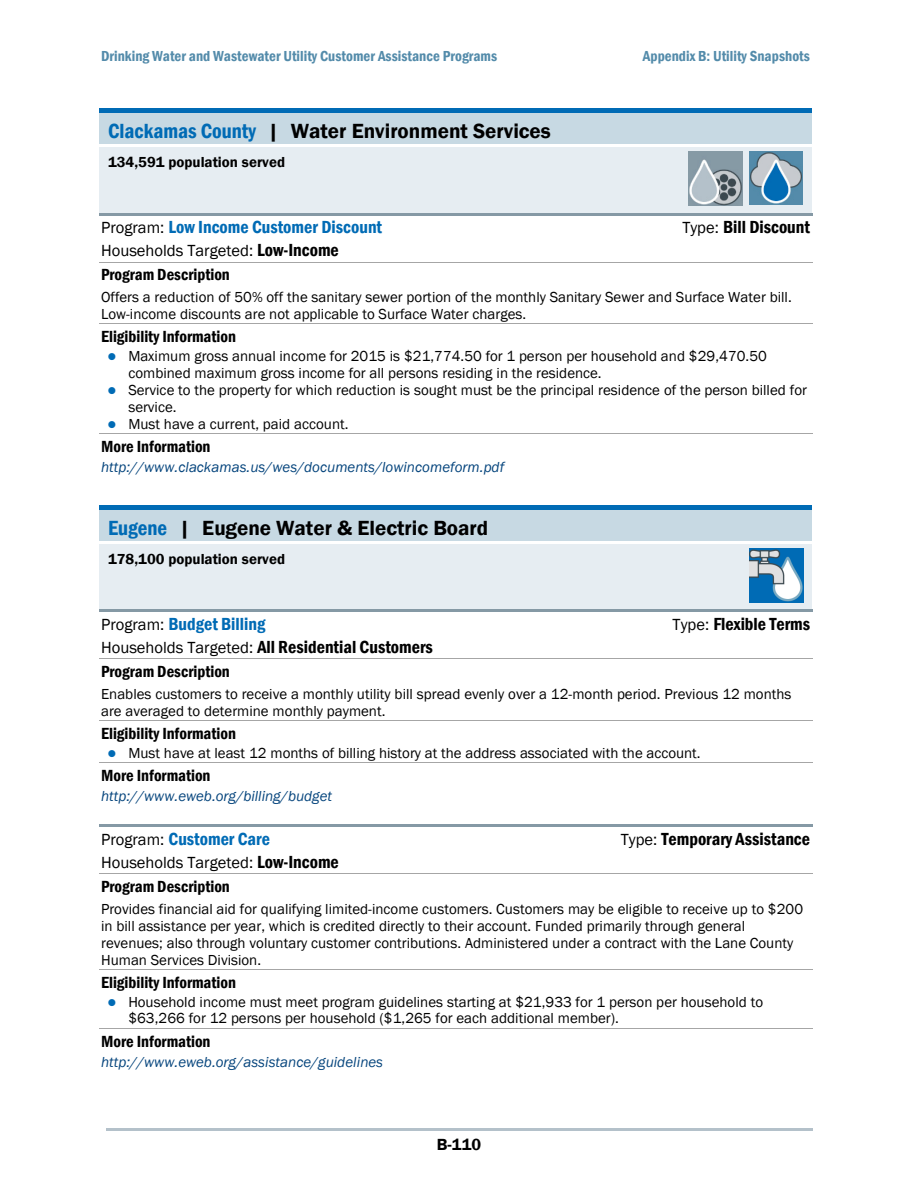
<style>
.page{position:relative;width:918px;height:1188px;background:#fff}
.page>*{position:absolute;margin:0;border:0;box-sizing:border-box;transform-origin:0 0}
.t1{font:600 21px "Franklin Gothic";color:#000}
.t2{font:600 condensed 18px "Franklin Gothic";color:#000}
.t3{font:600 condensed 18px "Franklin Gothic";color:#006bb5}
.t4{font:600 condensed 16.5px "Franklin Gothic";color:#000}
.t5{font:16.5px "Franklin Gothic";color:#000}
.t6{font:600 16.5px "Franklin Gothic";color:#000}
.t7{font:15px/17px "Franklin Gothic";color:#000}
.t8{font:italic 15px "Franklin Gothic";color:#06457d}
.t9{font:600 condensed 15px "Franklin Gothic";letter-spacing:.005em;color:#538baa}
.t10{font:600 15px "Franklin Gothic";color:#000}
.s1{font-stretch:condensed;color:#006bb5}
.s2{font-weight:400;font-stretch:normal;font-size:16.5px;color:#000}
.s3{font-weight:400;font-stretch:normal;font-size:16.5px}
.s4{font-weight:600;font-stretch:condensed;font-size:18px}
.s5{color:#006bb5}
</style>
<div class="page">
<hr style="left:106px;top:1129px;width:706px;height:2px;background:#b4c1ca">
<div style="left:99px;top:112px;width:713px;height:32px;background:#c7d9e3"></div>
<hr style="left:99px;top:108px;width:713px;height:4px;background:#006bb5">
<div style="left:99px;top:147px;width:713px;height:66px;background:#e6edf2"></div>
<img style="left:688px;top:152px;width:54px;height:54px">
<img style="left:749px;top:152px;width:53px;height:53px">
<hr style="left:99px;top:213px;width:713px;height:2px;background:#8599a5">
<hr style="left:99px;top:262px;width:713px;height:1px;background:#a6a6a6">
<hr style="left:99px;top:323px;width:713px;height:1px;background:#a6a6a6">
<hr style="left:99px;top:433px;width:713px;height:1px;background:#a6a6a6">
<div style="left:99px;top:509px;width:713px;height:32px;background:#c7d9e3"></div>
<hr style="left:99px;top:505px;width:713px;height:4px;background:#006bb5">
<div style="left:99px;top:544px;width:713px;height:66px;background:#e6edf2"></div>
<img style="left:749px;top:549px;width:54px;height:54px">
<hr style="left:99px;top:610px;width:713px;height:2px;background:#8599a5">
<hr style="left:99px;top:659px;width:713px;height:1px;background:#a6a6a6">
<hr style="left:99px;top:720px;width:713px;height:1px;background:#a6a6a6">
<hr style="left:99px;top:762px;width:713px;height:1px;background:#a6a6a6">
<hr style="left:99px;top:825px;width:713px;height:2px;background:#8599a5">
<hr style="left:99px;top:874px;width:713px;height:1px;background:#a6a6a6">
<hr style="left:99px;top:969px;width:713px;height:1px;background:#a6a6a6">
<hr style="left:99px;top:1028px;width:713px;height:1px;background:#a6a6a6">
<p class="t9" style="left:101px;top:46px;width:398px">Drinking Water and Wastewater Utility Customer Assistance Programs</p>
<p class="t9" style="left:643px;top:46px;width:168px">Appendix B: Utility Snapshots</p>
<h2 class="t1" style="left:108px;top:118px;width:444px"><span class="s1">Clackamas County</span> | Water Environment Services</h2>
<p class="t10" style="left:108px;top:153px;width:179px">134,591 population served</p>
<h3 class="t3" style="left:101px;top:215px;width:282px"><span class="s2">Program:</span> Low Income Customer Discount</h3>
<h3 class="t2" style="left:682px;top:215px;width:129px"><span class="s3">Type:</span> Bill Discount</h3>
<h3 class="t5" style="left:101px;top:240px;width:239px">Households Targeted: <span class="s4">Low-Income</span></h3>
<h4 class="t4" style="left:101px;top:264px;width:130px">Program Description</h4>
<p class="t7" style="left:101px;top:289px;width:692px">Offers a reduction of 50% off the sanitary sewer portion of the monthly Sanitary Sewer and Surface Water bill.<br>Low-income discounts are not applicable to Surface Water charges.</p>
<h4 class="t4" style="left:101px;top:326px;width:136px">Eligibility Information</h4>
<p class="t7" style="left:128px;top:348px;width:640px;text-indent:-21px"><span class="s5">●</span> Maximum gross annual income for 2015 is $21,774.50 for 1 person per household and $29,470.50 combined maximum gross income for all persons residing in the residence.</p>
<p class="t7" style="left:128px;top:382px;width:680px;text-indent:-21px"><span class="s5">●</span> Service to the property for which reduction is sought must be the principal residence of the person billed for service.</p>
<p class="t7" style="left:108px;top:416px;width:242px"><span class="s5">●</span> Must have a current, paid account.</p>
<h4 class="t4" style="left:101px;top:435px;width:111px">More Information</h4>
<p class="t8" style="left:101px;top:458px;width:405px">http://www.clackamas.us/wes/documents/lowincomeform.pdf</p>
<h2 class="t1" style="left:108px;top:515px;width:382px"><span class="s1">Eugene</span> | Eugene Water &amp; Electric Board</h2>
<p class="t10" style="left:108px;top:550px;width:179px">178,100 population served</p>
<h3 class="t3" style="left:101px;top:612px;width:166px"><span class="s2">Program:</span> Budget Billing</h3>
<h3 class="t2" style="left:673px;top:612px;width:139px"><span class="s3">Type:</span> Flexible Terms</h3>
<h3 class="t2" style="left:101px;top:635px;width:333px"><span class="s3">Households Targeted:</span> All Residential Customers</h3>
<h4 class="t4" style="left:101px;top:661px;width:130px">Program Description</h4>
<p class="t7" style="left:101px;top:686px;width:692px">Enables customers to receive a monthly utility bill spread evenly over a 12-month period. Previous 12 months are averaged to determine monthly payment.</p>
<h4 class="t4" style="left:101px;top:723px;width:136px">Eligibility Information</h4>
<p class="t7" style="left:108px;top:744px;width:595px"><span class="s5">●</span> Must have at least 12 months of billing history at the address associated with the account.</p>
<h4 class="t4" style="left:101px;top:764px;width:111px">More Information</h4>
<p class="t8" style="left:101px;top:787px;width:233px">http://www.eweb.org/billing/budget</p>
<h3 class="t3" style="left:101px;top:827px;width:170px"><span class="s2">Program:</span> Customer Care</h3>
<h3 class="t2" style="left:621px;top:827px;width:191px"><span class="s3">Type:</span> Temporary Assistance</h3>
<h3 class="t5" style="left:101px;top:852px;width:239px">Households Targeted: <span class="s4">Low-Income</span></h3>
<h4 class="t4" style="left:101px;top:876px;width:130px">Program Description</h4>
<p class="t7" style="left:101px;top:900px;width:703px">Provides financial aid for qualifying limited-income customers. Customers may be eligible to receive up to $200 in bill assistance per year, which is credited directly to their account. Funded primarily through general revenues; also through voluntary customer contributions. Administered under a contract with the Lane County Human Services Division.</p>
<h4 class="t4" style="left:101px;top:971px;width:136px">Eligibility Information</h4>
<p class="t7" style="left:128px;top:993px;width:636px;text-indent:-21px"><span class="s5">●</span> Household income must meet program guidelines starting at $21,933 for 1 person per household to $63,266 for 12 persons per household ($1,265 for each additional member).</p>
<h4 class="t4" style="left:101px;top:1030px;width:111px">More Information</h4>
<p class="t8" style="left:101px;top:1052px;width:283px">http://www.eweb.org/assistance/guidelines</p>
<p class="t6" style="left:437px;top:1135px;width:46px">B-110</p>
</div>
